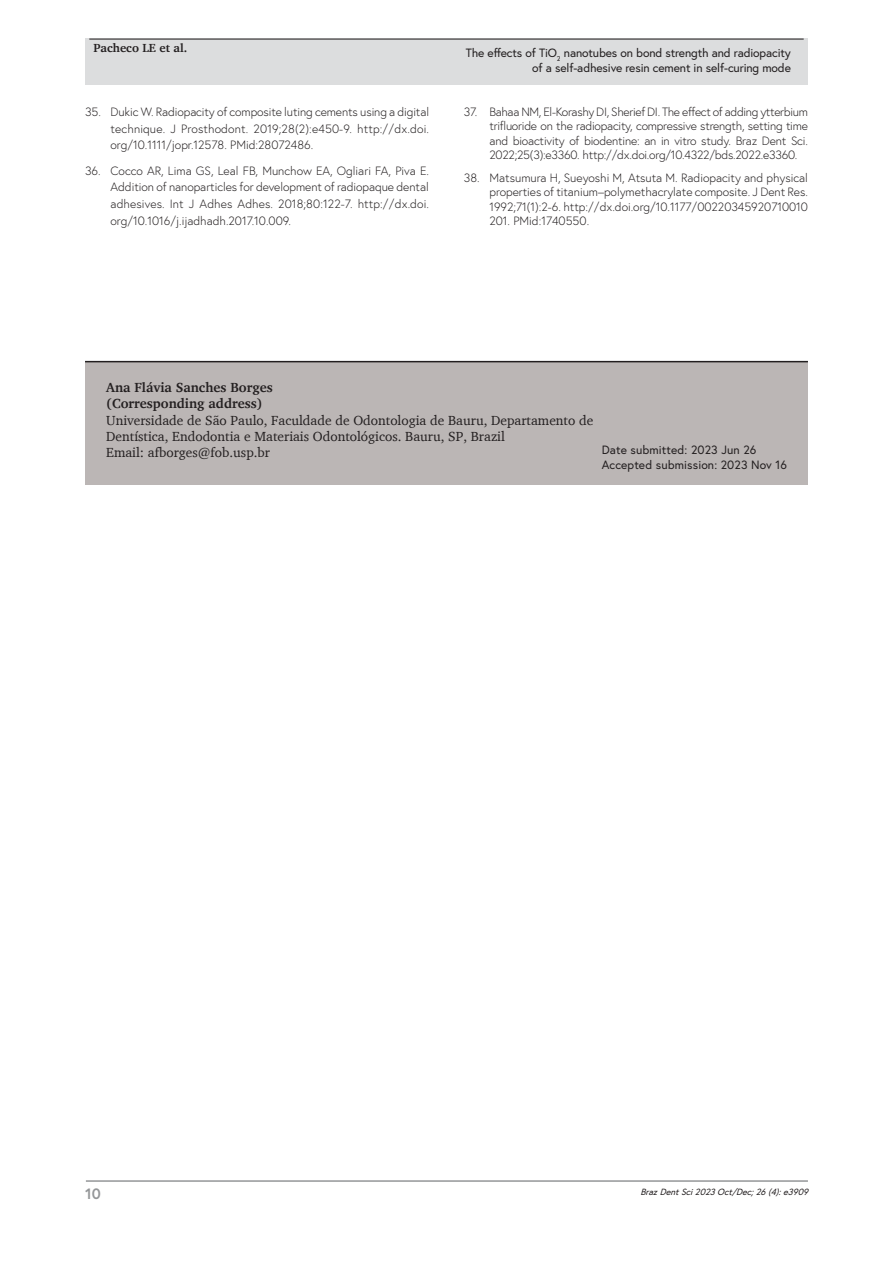
<style>
.page{position:relative;width:893px;height:1263px;background:#fff}
.page>*{position:absolute;margin:0;border:0;box-sizing:border-box;transform-origin:0 0}
.t1{font:700 15px "Europa";color:#949698}
.Correspondence{font:13.5px/16.2px "Charter";color:#231f20}
.Reference{font:300 12px/14.4px "Europa";color:#231f20;text-align:justify}
.History{font:12px/14.4px "Europa";letter-spacing:-.01em;color:#231f20;text-align:right}
.History-2{font:12px/14.4px "Europa";letter-spacing:.01em;color:#231f20}
.t2{font:700 12px "Charter";color:#231f20}
.t3{font:italic 9px "Europa";color:#231f20}
.s1{font-weight:700}
</style>
<div class="page">
<hr style="left:86px;top:1180px;width:722px;height:2px;background:#949698">
<div style="left:623px;top:361px;width:185px;height:124px;background:#bbb6b5"></div>
<div style="left:85px;top:361px;width:538px;height:124px;background:#bbb6b5"></div>
<div style="left:85px;top:39px;width:723px;height:46px;background:#dcddde"></div>
<hr style="left:89px;top:39px;width:715px;height:1px;background:#231f20">
<hr style="left:85px;top:361px;width:723px;height:1px;background:#231f20">
<p class="t2" style="left:94px;top:41px;width:95px">Pacheco LE et al.</p>
<p class="Reference" style="left:111px;top:103px;width:320px;line-height:16.8px;text-indent:-26px">35. Dukic W. Radiopacity of composite luting cements using a digital technique. J Prosthodont. 2019;28(2):e450-9. http://dx.doi. org/10.1111/jopr.12578. PMid:28072486.</p>
<p class="Reference" style="left:111px;top:162px;width:320px;line-height:16.8px;text-indent:-26px">36. Cocco AR, Lima GS, Leal FB, Munchow EA, Ogliari FA, Piva E.<br>Addition of nanoparticles for development of radiopaque dental adhesives. Int J Adhes Adhes. 2018;80:122-7. http://dx.doi. org/10.1016/j.ijadhadh.2017.10.009.</p>
<p class="History" style="left:466px;top:46px;width:327px">The effects of TiO<sub>2</sub> nanotubes on bond strength and radiopacity of a self-adhesive resin cement in self-curing mode</p>
<p class="Reference" style="left:489px;top:104px;width:320px;text-indent:-26px">37. Bahaa NM, El-Korashy DI, Sherief DI. The effect of adding ytterbium trifluoride on the radiopacity, compressive strength, setting time and bioactivity of biodentine: an in vitro study. Braz Dent Sci.<br>2022;25(3):e3360. http://dx.doi.org/10.4322/bds.2022.e3360.</p>
<p class="Reference" style="left:489px;top:170px;width:320px;text-indent:-26px">38. Matsumura H, Sueyoshi M, Atsuta M. Radiopacity and physical properties of titanium–polymethacrylate composite. J Dent Res.<br>1992;71(1):2-6. http://dx.doi.org/10.1177/00220345920710010<br>201. PMid:1740550.</p>
<p class="Correspondence" style="left:106px;top:379px;width:489px"><span class="s1">Ana Flávia Sanches Borges<br>(Corresponding address)<br></span>Universidade de São Paulo, Faculdade de Odontologia de Bauru, Departamento de Dentística, Endodontia e Materiais Odontológicos. Bauru, SP, Brazil<br>Email: afborges@fob.usp.br</p>
<p class="History-2" style="left:602px;top:443px;width:187px">Date submitted: 2023 Jun 26<br>Accepted submission: 2023 Nov 16</p>
<p class="t1" style="left:85px;top:1184px;width:17px">10</p>
<p class="t3" style="left:640px;top:1185px;width:172px">BrazDentSci2023Oct/Dec;26(4):e3909</p>
</div>
